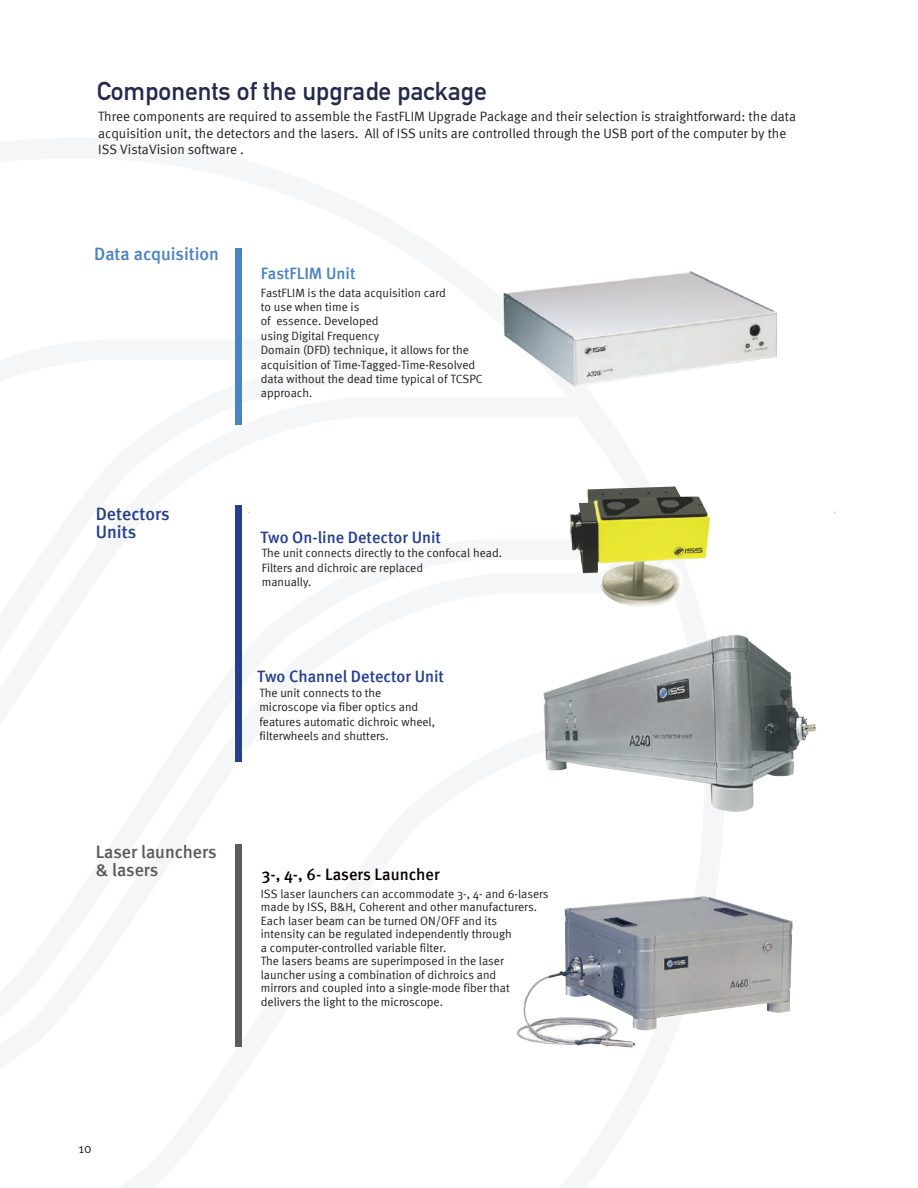
<style>
.page{position:relative;width:918px;height:1188px;background:#fff}
.page>*{position:absolute;margin:0;border:0;box-sizing:border-box;transform-origin:0 0}
.t1{font:25.5px "DIN Mittelschrift Std";color:#242a4d}
.t2{font:500 18px/18px "Meta";letter-spacing:-.005em;color:#5b5b5b}
.t3{font:500 18px "Meta";letter-spacing:-.005em;color:#4883c4}
.t4{font:500 18px/18px "Meta";color:#253f8e}
.t5{font:500 16.5px "Meta";color:#253f8e}
.t6{font:500 16.5px "Meta";color:#080302}
.t7{font:500 16.5px "Meta";color:#4883c4}
.t8{font:13.5px/16.5px "Meta Normal";color:#231f20}
.t9{font:12px/14.4px "Meta Normal";color:#231f20}
</style>
<div class="page">
<img style="left:543px;top:635px;width:273px;height:176px">
<div style="left:235px;top:506px;width:7px;height:256px;background:#253f8e"></div>
<div style="left:235px;top:844px;width:6px;height:202px;background:#5b5b5b"></div>
<img style="left:504px;top:271px;width:273px;height:116px">
<img style="left:517px;top:897px;width:276px;height:150px">
<img style="left:570px;top:487px;width:140px;height:86px">
<img style="left:600px;top:561px;width:84px;height:46px">
<div style="left:235px;top:248px;width:7px;height:176px;background:#4883c4"></div>
<h1 class="t1" style="left:97px;top:76px;width:392px">Components of the upgrade package</h1>
<p class="t8" style="left:98px;top:108px;width:700px">Three components are required to assemble the FastFLIM Upgrade Package and their selection is straightforward: the data acquisition unit, the detectors and the lasers. All of ISS units are controlled through the USB port of the computer by the<br>ISS VistaVision software .</p>
<h2 class="t3" style="left:94px;top:243px;width:126px">Data acquisition</h2>
<h3 class="t7" style="left:261px;top:263px;width:96px">FastFLIM Unit</h3>
<p class="t9" style="left:261px;top:285px;width:223px">FastFLIM is the data acquisition card<br>to use when time is<br>of essence. Developed<br>using Digital Frequency<br>Domain (DFD) technique, it allows for the acquisition of Time-Tagged-Time-Resolved data without the dead time typical of TCSPC approach.</p>
<h2 class="t4" style="left:96px;top:505px;width:75px">Detectors<br>Units</h2>
<h3 class="t5" style="left:260px;top:528px;width:182px">Two On-line Detector Unit</h3>
<p class="t9" style="left:262px;top:546px;width:242px">The unit connects directly to the confocal head.<br>Filters and dichroic are replaced<br>manually.</p>
<h3 class="t5" style="left:257px;top:667px;width:188px">Two Channel Detector Unit</h3>
<p class="t9" style="left:259px;top:686px;width:177px">The unit connects to the microscope via fiber optics and features automatic dichroic wheel, filterwheels and shutters.</p>
<h2 class="t2" style="left:96px;top:843px;width:122px">Laser launchers &amp; lasers</h2>
<h3 class="t6" style="left:262px;top:865px;width:179px">3-, 4-, 6- Lasers Launcher</h3>
<p class="t9" style="left:261px;top:887px;width:289px;line-height:13.5px">ISS laser launchers can accommodate 3-, 4- and 6-lasers made by ISS, B&amp;H, Coherent and other manufacturers.<br>Each laser beam can be turned ON/OFF and its<br>intensity can be regulated independently through<br>a computer-controlled variable filter.<br>The lasers beams are superimposed in the laser launcher using a combination of dichroics and<br>mirrors and coupled into a single-mode fiber that delivers the light to the microscope.</p>
<p class="t8" style="left:78px;top:1140px;width:15px">10</p>
</div>
